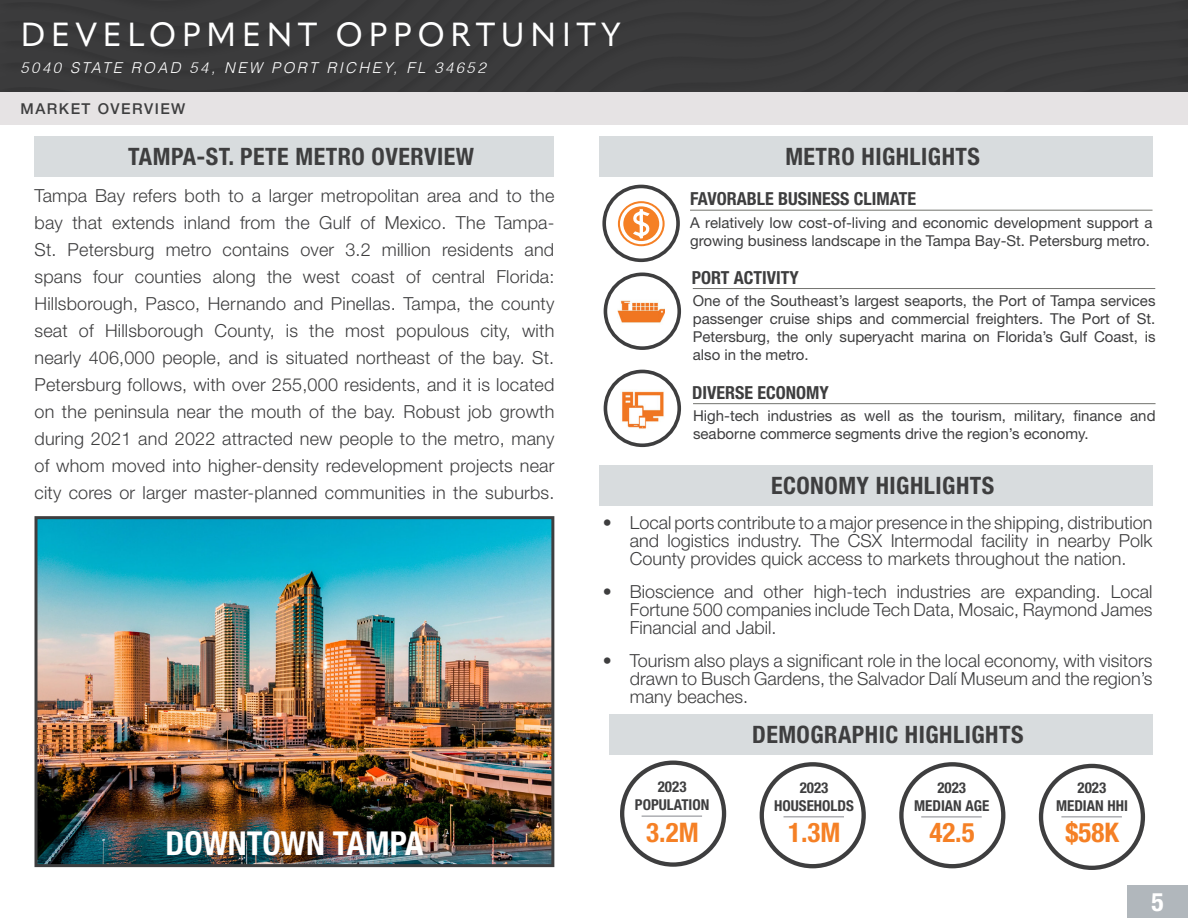
<style>
.page{position:relative;width:1188px;height:918px;background:#fff}
.page>*{position:absolute;margin:0;border:0;box-sizing:border-box;transform-origin:0 0}
.Property_Name_Here_-_Body_Title{font:33px "Apparat";letter-spacing:.16em;color:#fff}
.t1{font:700 condensed 33px "Helvetica Neue LT Std";color:#fff}
.t2{font:700 condensed 27px "Helvetica Neue LT Std";color:#f58025}
.t3{font:700 condensed 25.5px "Helvetica Neue LT Std";color:#fff}
.t4{font:700 condensed 24px "Helvetica Neue LT Std";letter-spacing:.02em;color:#3e3e3f}
.t5{font:300 18px/27px "Helvetica Neue LT Std";color:#3e3e3f;text-align:justify}
.t6{font:700 condensed 18px "Helvetica Neue LT Std";color:#3e3e3f}
.t7{font:15px/18px "Helvetica Neue LT Std";color:#3e3e3f}
.t8{font:700 condensed 15px "Helvetica Neue LT Std";color:#3e3e3f}
.Property_Name_Here_-_Body_Title-2{font:italic 300 15px "Helvetica";letter-spacing:.16em;color:#fff}
.t9{font:500 15px "Helvetica Neue LT Std";letter-spacing:.1em;color:#3e3e3f}
</style>
<div class="page">
<div style="left:1128px;top:885px;width:60px;height:33px;background:#b1b7bc"></div>
<div style="left:0;top:0;width:1188px;height:92px;background:#3e3e3f"></div>
<div style="left:0;top:92px;width:1188px;height:33px;background:#e6e3e4"></div>
<div style="left:602px;top:185px;width:78px;height:77px;border:4px solid #3e3e3f;border-radius:50%"></div>
<div style="left:604px;top:273px;width:77px;height:77px;border:4px solid #3e3e3f;border-radius:50%"></div>
<div style="left:604px;top:370px;width:77px;height:77px;border:4px solid #3e3e3f;border-radius:50%"></div>
<img style="left:38px;top:520px;width:512px;height:343px">
<div style="left:34px;top:516px;width:520px;height:351px;border:3px solid #3e3e3f"></div>
<div style="left:599px;top:137px;width:554px;height:40px;background:#d8dcde"></div>
<hr style="left:690px;top:210px;width:463px;height:1px;background:#71726d">
<hr style="left:693px;top:288px;width:462px;height:1px;background:#71726d">
<hr style="left:693px;top:403px;width:463px;height:1px;background:#71726d">
<div style="left:599px;top:465px;width:554px;height:40px;background:#d8dcde"></div>
<div style="left:620px;top:761px;width:106px;height:106px;border:4px solid #3e3e3f;border-radius:50%"></div>
<div style="left:760px;top:762px;width:106px;height:106px;border:4px solid #3e3e3f;border-radius:50%"></div>
<div style="left:899px;top:762px;width:106px;height:106px;border:4px solid #3e3e3f;border-radius:50%"></div>
<div style="left:1039px;top:764px;width:106px;height:106px;border:4px solid #3e3e3f;border-radius:50%"></div>
<hr style="left:642px;top:815px;width:60px;height:2px;background:#adaeb2">
<hr style="left:784px;top:816px;width:60px;height:2px;background:#adaeb2">
<hr style="left:921px;top:816px;width:61px;height:2px;background:#adaeb2">
<hr style="left:1061px;top:816px;width:61px;height:2px;background:#adaeb2">
<svg style="left:618px;top:201px;width:47px;height:45px"></svg>
<div style="left:610px;top:714px;width:543px;height:40px;background:#d8dcde"></div>
<img style="left:618px;top:300px;width:47px;height:23px">
<img style="left:622px;top:391px;width:42px;height:38px">
<div style="left:34px;top:137px;width:520px;height:40px;background:#d8dcde"></div>
<p class="Property_Name_Here_-_Body_Title" style="left:21px;top:15px;width:602px">DEVELOPMENT OPPORTUNITY</p>
<p class="Property_Name_Here_-_Body_Title-2" style="left:21px;top:59px;width:467px">5040 STATE ROAD 54, NEW PORT RICHEY, FL 34652</p>
<p class="t9" style="left:21px;top:100px;width:166px">MARKET OVERVIEW</p>
<p class="t4" style="left:128px;top:142px;width:347px">TAMPA-ST. PETE METRO OVERVIEW</p>
<p class="t5" style="left:34px;top:182px;width:521px">Tampa Bay refers both to a larger metropolitan area and to the bay that extends inland from the Gulf of Mexico. The Tampa-St. Petersburg metro contains over 3.2 million residents and spans four counties along the west coast of central Florida:<br>Hillsborough, Pasco, Hernando and Pinellas. Tampa, the county seat of Hillsborough County, is the most populous city, with nearly 406,000 people, and is situated northeast of the bay. St.<br>Petersburg follows, with over 255,000 residents, and it is located on the peninsula near the mouth of the bay. Robust job growth during 2021 and 2022 attracted new people to the metro, many of whom moved into higher-density redevelopment projects near city cores or larger master-planned communities in the suburbs.</p>
<p class="t1" style="left:165px;top:823px;width:259px">DOWNTOWN TAMPA</p>
<p class="t4" style="left:785px;top:142px;width:196px">METRO HIGHLIGHTS</p>
<p class="t6" style="left:690px;top:188px;width:228px">FAVORABLE BUSINESS CLIMATE</p>
<p class="t7" style="left:690px;top:213px;width:464px">A relatively low cost-of-living and economic development support a growing business landscape in the Tampa Bay-St. Petersburg metro.</p>
<p class="t6" style="left:692px;top:266px;width:108px">PORT ACTIVITY</p>
<p class="t7" style="left:693px;top:291px;width:464px;text-align:justify">One of the Southeast’s largest seaports, the Port of Tampa services passenger cruise ships and commercial freighters. The Port of St.<br>Petersburg, the only superyacht marina on Florida’s Gulf Coast, is also in the metro.</p>
<p class="t6" style="left:692px;top:381px;width:138px">DIVERSE ECONOMY</p>
<p class="t7" style="left:693px;top:407px;width:464px">High-tech industries as well as the tourism, military, finance and seaborne commerce segments drive the region’s economy.</p>
<p class="t4" style="left:771px;top:471px;width:225px">ECONOMY HIGHLIGHTS</p>
<p class="t5" style="left:630px;top:513px;width:524px;line-height:18px;text-indent:-27px">• Local ports contribute to a major presence in the shipping, distribution and logistics industry. The CSX Intermodal facility in nearby Polk County provides quick access to markets throughout the nation.</p>
<p class="t5" style="left:630px;top:582px;width:524px;line-height:18px;text-indent:-27px">• Bioscience and other high-tech industries are expanding. Local Fortune 500 companies include Tech Data, Mosaic, Raymond James Financial and Jabil.</p>
<p class="t5" style="left:630px;top:651px;width:524px;line-height:18px;text-indent:-27px">• Tourism also plays a significant role in the local economy, with visitors drawn to Busch Gardens, the Salvador Dalí Museum and the region’s many beaches.</p>
<p class="t8" style="left:658px;top:778px;width:30px">2023</p>
<p class="t8" style="left:635px;top:796px;width:76px">POPULATION</p>
<p class="t2" style="left:646px;top:816px;width:54px">3.2M</p>
<p class="t4" style="left:752px;top:720px;width:273px">DEMOGRAPHIC HIGHLIGHTS</p>
<p class="t8" style="left:800px;top:778px;width:30px">2023</p>
<p class="t8" style="left:774px;top:796px;width:81px">HOUSEHOLDS</p>
<p class="t2" style="left:788px;top:816px;width:54px">1.3M</p>
<p class="t8" style="left:937px;top:778px;width:30px">2023</p>
<p class="t8" style="left:914px;top:796px;width:77px">MEDIAN AGE</p>
<p class="t2" style="left:929px;top:816px;width:47px">42.5</p>
<p class="t8" style="left:1078px;top:778px;width:30px">2023</p>
<p class="t8" style="left:1056px;top:796px;width:73px">MEDIAN HHI</p>
<p class="t2" style="left:1066px;top:816px;width:55px">$58K</p>
<p class="t3" style="left:1152px;top:886px;width:14px">5</p>
</div>
